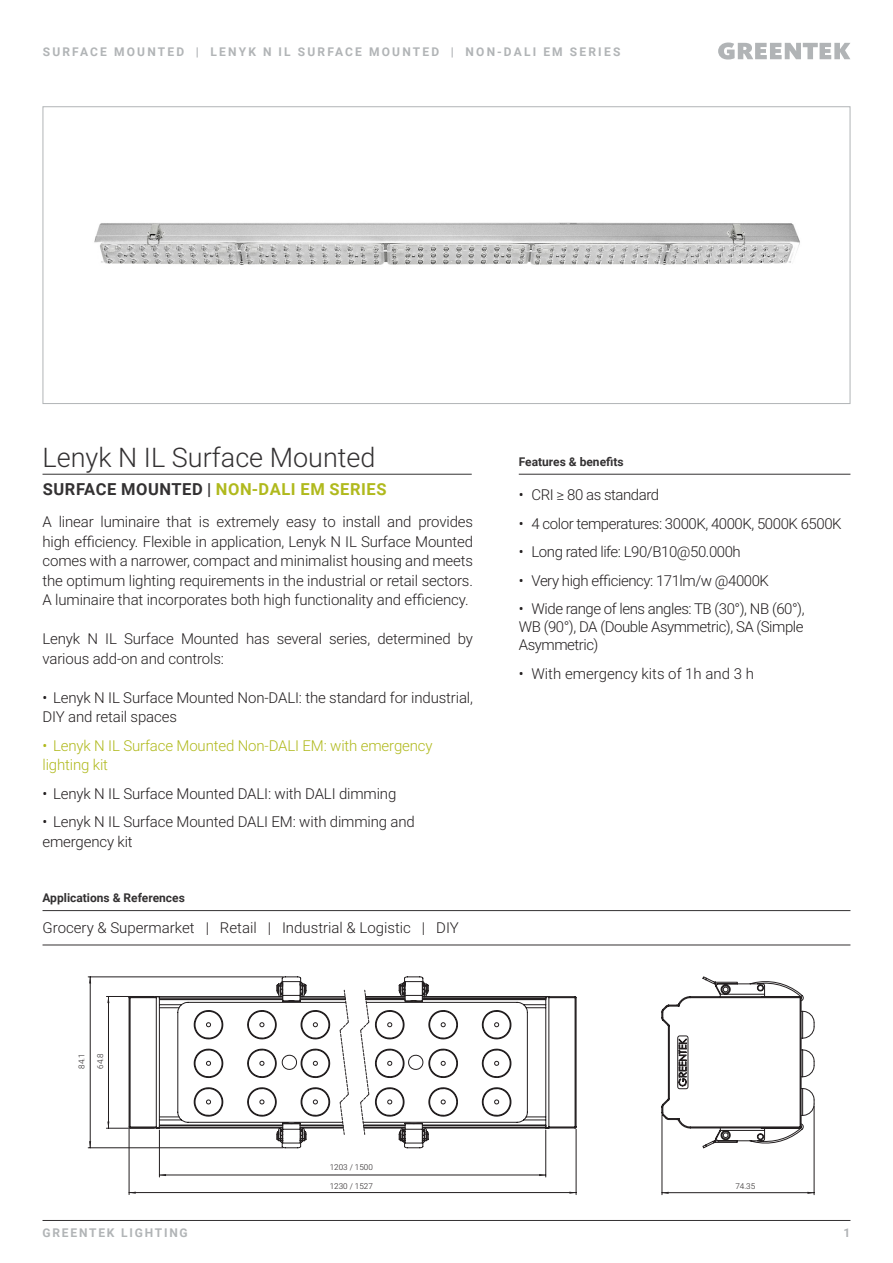
<style>
.page{position:relative;width:893px;height:1263px;background:#fff}
.page>*{position:absolute;margin:0;border:0;box-sizing:border-box;transform-origin:0 0}
.t1{font:300 27px "Roboto";color:#333132}
.t2{font:700 16.5px "Roboto";letter-spacing:.035em;color:#b0b91d}
.t3{font:300 15px/19.5px "Roboto";letter-spacing:-.01em;color:#231f20}
.t4{font:300 15px "Roboto";letter-spacing:-.03em;color:#231f20}
.t5{font:300 15px/19.5px "Roboto";letter-spacing:-.01em;color:#b0b91d}
.t6{font:700 12px "Roboto";letter-spacing:.185em;color:#b1b4b6}
.t7{font:700 12px "Roboto";color:#333132}
.t8{font:700 12px "Roboto";letter-spacing:.15em;color:#b1b4b6}
.t9{font:300 8.1px "Roboto";color:#231f20}
.s1{color:#333132}
</style>
<div class="page">
<svg style="left:718px;top:43px;width:132px;height:17px"></svg>
<hr style="left:43px;top:1220px;width:807px;height:1px;background:#333132">
<img style="left:94px;top:222px;width:706px;height:43px">
<hr style="left:43px;top:474px;width:429px;height:1px;background:#333132">
<hr style="left:43px;top:910px;width:807px;height:1px;background:#333132">
<hr style="left:519px;top:474px;width:331px;height:1px;background:#333132">
<hr style="left:43px;top:944px;width:807px;height:1px;background:#333132">
<hr style="left:129px;top:1129px;width:1px;height:65px;background:#231f20">
<hr style="left:576px;top:1129px;width:1px;height:65px;background:#231f20">
<hr style="left:129px;top:1192px;width:447px;height:1px;background:#231f20">
<hr style="left:159px;top:1130px;width:1px;height:47px;background:#231f20">
<hr style="left:545px;top:1130px;width:1px;height:47px;background:#231f20">
<hr style="left:159px;top:1175px;width:387px;height:1px;background:#231f20">
<hr style="left:88px;top:976px;width:195px;height:1px;background:#231f20">
<hr style="left:88px;top:1147px;width:195px;height:1px;background:#231f20">
<hr style="left:90px;top:977px;width:1px;height:171px;background:#231f20">
<svg style="left:106px;top:976px;width:708px;height:172px"></svg>
<svg style="left:668px;top:996px;width:146px;height:133px"></svg>
<hr style="left:814px;top:1106px;width:1px;height:89px;background:#231f20">
<hr style="left:662px;top:1115px;width:1px;height:80px;background:#231f20">
<hr style="left:662px;top:1192px;width:152px;height:1px;background:#231f20">
<p class="t6" style="left:43px;top:43px;width:579px">SURFACE MOUNTED | LENYK N IL SURFACE MOUNTED | NON-DALI EM SERIES</p>
<h1 class="t1" style="left:43px;top:438px;width:335px">Lenyk N IL Surface Mounted</h1>
<p class="t2" style="left:43px;top:478px;width:345px"><span class="s1">SURFACE MOUNTED |</span> NON-DALI EM SERIES</p>
<p class="t3" style="left:43px;top:511px;width:432px;text-align:justify">A linear luminaire that is extremely easy to install and provides high efficiency. Flexible in application, Lenyk N IL Surface Mounted comes with a narrower, compact and minimalist housing and meets the optimum lighting requirements in the industrial or retail sectors.<br>A luminaire that incorporates both high functionality and efficiency.</p>
<p class="t3" style="left:43px;top:628px;width:432px">Lenyk N IL Surface Mounted has several series, determined by various add-on and controls:</p>
<p class="t3" style="left:43px;top:687px;width:432px">• Lenyk N IL Surface Mounted Non-DALI: the standard for industrial,<br>DIY and retail spaces</p>
<p class="t5" style="left:43px;top:735px;width:392px">• Lenyk N IL Surface Mounted Non-DALI EM: with emergency lighting kit</p>
<p class="t3" style="left:43px;top:783px;width:355px">• Lenyk N IL Surface Mounted DALI: with DALI dimming</p>
<p class="t3" style="left:43px;top:811px;width:374px">• Lenyk N IL Surface Mounted DALI EM: with dimming and emergency kit</p>
<p class="t7" style="left:43px;top:889px;width:144px">Applications &amp; References</p>
<p class="t3" style="left:43px;top:918px;width:418px">Grocery &amp; Supermarket | Retail | Industrial &amp; Logistic | DIY</p>
<p class="t7" style="left:519px;top:453px;width:106px">Features &amp; benefits</p>
<p class="t4" style="left:519px;top:484px;width:142px">• CRI ≥ 80 as standard</p>
<p class="t4" style="left:519px;top:513px;width:324px">• 4 color temperatures: 3000K, 4000K, 5000K 6500K</p>
<p class="t4" style="left:519px;top:541px;width:224px">• Long rated life: L90/B10@50.000h</p>
<p class="t4" style="left:519px;top:570px;width:252px">• Very high efficiency: 171lm/w @4000K</p>
<p class="t3" style="left:519px;top:599px;width:287px;line-height:18px;text-align:justify">• Wide range of lens angles: TB (30°), NB (60°), WB (90°), DA (Double Asymmetric), SA (Simple Asymmetric)</p>
<p class="t3" style="left:519px;top:663px;width:237px">• With emergency kits of 1h and 3 h</p>
<p class="t9" style="left:76px;top:1069px;width:17px;rotate:-90deg">84.1</p>
<p class="t9" style="left:95px;top:1069px;width:17px;rotate:-90deg">64.8</p>
<p class="t9" style="left:330px;top:1162px;width:45px">1203 / 1500</p>
<p class="t9" style="left:330px;top:1180px;width:45px">1230 / 1527</p>
<p class="t9" style="left:735px;top:1180px;width:21px">74.35</p>
<p class="t8" style="left:43px;top:1224px;width:147px">GREENTEK LIGHTING</p>
<p class="t6" style="left:844px;top:1224px;width:8px">1</p>
</div>
